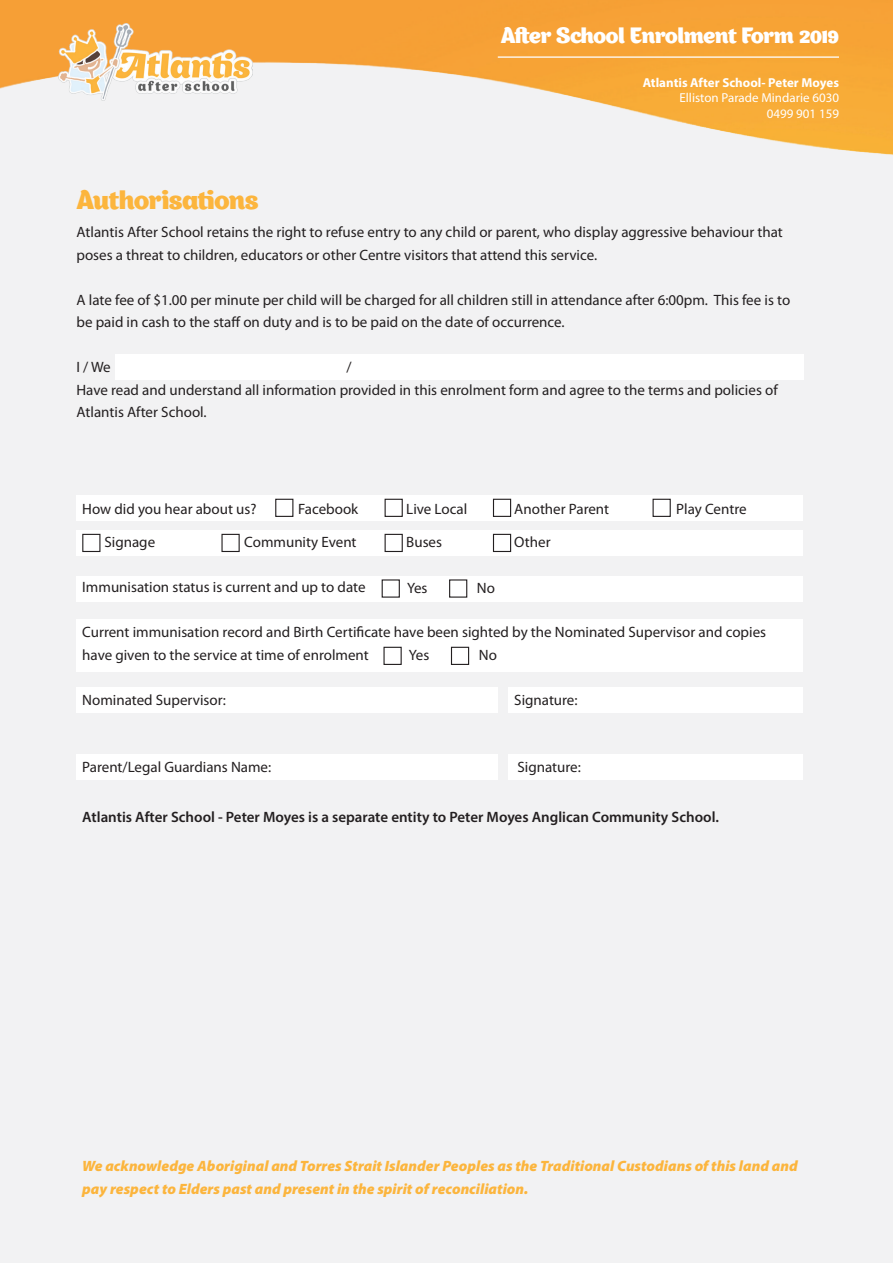
<style>
.page{position:relative;width:893px;height:1263px;background:#f2f2f3}
.page>*{position:absolute;margin:0;border:0;box-sizing:border-box;transform-origin:0 0}
.t1{font:25.95px "Appetite";color:#fcb53d}
.t2{font:21.75px "Appetite";color:#fff}
.t3{font:15px/22.5px "Myriad Pro";color:#231f20}
.t4{font:italic 900 15px/22.5px "Myriad Pro";color:#fcb53d}
.t5{font:600 15px "Myriad Pro";color:#231f20}
.t6{font:13.05px "Myriad Pro";color:#fff}
.t7{font:700 13.05px "Myriad Pro";color:#fff}
</style>
<div class="page">
<div style="left:115px;top:354px;width:688px;height:25px;background:#fff"></div>
<img style="left:0;top:0;width:893px;height:155px">
<img style="left:59px;top:24px;width:193px;height:76px">
<hr style="left:498px;top:56px;width:341px;height:2px;background:#fff">
<div style="left:76px;top:495px;width:727px;height:26px;background:#fff"></div>
<div style="left:76px;top:530px;width:727px;height:26px;background:#fff"></div>
<div style="left:76px;top:687px;width:422px;height:26px;background:#fff"></div>
<div style="left:76px;top:754px;width:422px;height:26px;background:#fff"></div>
<div style="left:508px;top:687px;width:295px;height:26px;background:#fff"></div>
<div style="left:508px;top:754px;width:295px;height:26px;background:#fff"></div>
<div style="left:76px;top:619px;width:727px;height:53px;background:#fff"></div>
<div style="left:76px;top:576px;width:727px;height:25px;background:#fff"></div>
<div style="left:382px;top:579px;width:18px;height:19px;border:1px solid #231f20"></div>
<div style="left:449px;top:579px;width:18px;height:19px;border:1px solid #231f20"></div>
<div style="left:383px;top:647px;width:19px;height:18px;border:1px solid #231f20"></div>
<div style="left:451px;top:647px;width:18px;height:18px;border:1px solid #231f20"></div>
<div style="left:275px;top:499px;width:18px;height:18px;border:1px solid #231f20"></div>
<div style="left:82px;top:534px;width:18px;height:18px;border:1px solid #231f20"></div>
<div style="left:221px;top:534px;width:19px;height:18px;border:1px solid #231f20"></div>
<div style="left:385px;top:534px;width:18px;height:18px;border:1px solid #231f20"></div>
<div style="left:493px;top:534px;width:18px;height:18px;border:1px solid #231f20"></div>
<div style="left:385px;top:499px;width:18px;height:18px;border:1px solid #231f20"></div>
<div style="left:493px;top:499px;width:18px;height:18px;border:1px solid #231f20"></div>
<div style="left:652px;top:499px;width:19px;height:18px;border:1px solid #231f20"></div>
<p class="t2" style="left:501px;top:21px;width:340px">After School Enrolment Form 2019</p>
<p class="t1" style="left:76px;top:182px;width:184px">Authorisations</p>
<p class="t7" style="left:643px;top:74px;width:198px">Atlantis After School- Peter Moyes</p>
<p class="t6" style="left:679px;top:90px;width:161px">Elliston Parade Mindarie 6030</p>
<p class="t6" style="left:767px;top:105px;width:74px">0499 901 159</p>
<p class="t3" style="left:76px;top:220px;width:708px">Atlantis After School retains the right to refuse entry to any child or parent, who display aggressive behaviour that poses a threat to children, educators or other Centre visitors that attend this service.</p>
<p class="t3" style="left:76px;top:288px;width:715px">A late fee of $1.00 per minute per child will be charged for all children still in attendance after 6:00pm. This fee is to be paid in cash to the staff on duty and is to be paid on the date of occurrence.</p>
<p class="t3" style="left:76px;top:355px;width:36px">I / We</p>
<p class="t3" style="left:346px;top:355px;width:7px">/</p>
<p class="t3" style="left:76px;top:378px;width:703px">Have read and understand all information provided in this enrolment form and agree to the terms and policies of<br>Atlantis After School.</p>
<p class="t3" style="left:82px;top:498px;width:176px">How did you hear about us?</p>
<p class="t3" style="left:298px;top:498px;width:62px">Facebook</p>
<p class="t3" style="left:406px;top:498px;width:62px">Live Local</p>
<p class="t3" style="left:514px;top:498px;width:96px">Another Parent</p>
<p class="t3" style="left:676px;top:498px;width:72px">Play Centre</p>
<p class="t3" style="left:105px;top:531px;width:52px">Signage</p>
<p class="t3" style="left:244px;top:531px;width:114px">Community Event</p>
<p class="t3" style="left:406px;top:531px;width:37px">Buses</p>
<p class="t3" style="left:514px;top:531px;width:38px">Other</p>
<p class="t3" style="left:82px;top:576px;width:285px">Immunisation status is current and up to date</p>
<p class="t3" style="left:82px;top:621px;width:685px">Current immunisation record and Birth Certificate have been sighted by the Nominated Supervisor and copies have given to the service at time of enrolment</p>
<p class="t3" style="left:82px;top:688px;width:145px">Nominated Supervisor:</p>
<p class="t3" style="left:514px;top:688px;width:65px">Signature:</p>
<p class="t3" style="left:407px;top:577px;width:22px">Yes</p>
<p class="t3" style="left:477px;top:577px;width:20px">No</p>
<p class="t3" style="left:409px;top:644px;width:22px">Yes</p>
<p class="t3" style="left:479px;top:644px;width:20px">No</p>
<p class="t3" style="left:82px;top:756px;width:190px">Parent/Legal Guardians Name:</p>
<p class="t3" style="left:517px;top:756px;width:65px">Signature:</p>
<p class="t5" style="left:82px;top:808px;width:638px">Atlantis After School - Peter Moyes is a separate entity to Peter Moyes Anglican Community School.</p>
<p class="t4" style="left:82px;top:1154px;width:717px">We acknowledge Aboriginal and Torres Strait Islander Peoples as the Traditional Custodians of this land and pay respect to Elders past and present in the spirit of reconciliation.</p>
</div>
